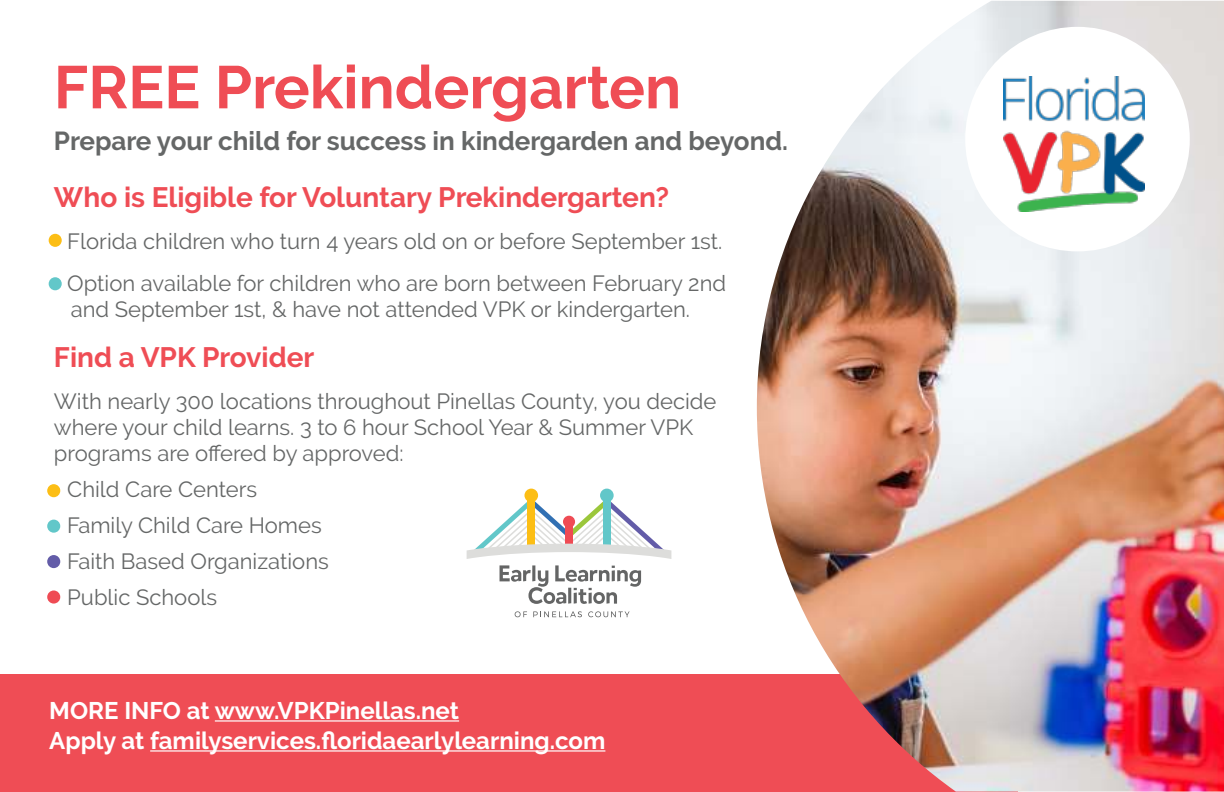
<style>
.page{position:relative;width:1224px;height:792px;background:#fff}
.page>*{position:absolute;margin:0;border:0;box-sizing:border-box;transform-origin:0 0}
.t1{font:700 60px "Raleway";color:#ef4d55}
.t2{font:700 28px "Raleway";color:#ef4d55}
.t3{font:700 26px "Raleway";color:#656767}
.t4{font:700 24px/30px "Raleway";color:#fff}
.t5{font:22px/26px "Raleway";color:#656767}
</style>
<div class="page">
<div style="left:0;top:674px;width:1017px;height:118px;background:#ef4d55"></div>
<img style="left:757px;top:1px;width:467px;height:791px">
<hr style="left:215px;top:720px;width:244px;height:2px;background:#fff">
<hr style="left:150px;top:750px;width:455px;height:2px;background:#fff">
<div style="left:47px;top:484px;width:13px;height:13px;background:#fcbe15;border-radius:50%"></div>
<div style="left:47px;top:520px;width:13px;height:13px;background:#62c7c9;border-radius:50%"></div>
<div style="left:47px;top:555px;width:13px;height:13px;background:#635ca8;border-radius:50%"></div>
<div style="left:47px;top:590px;width:13px;height:14px;background:#ef4b54;border-radius:50%"></div>
<svg style="left:515px;top:611px;width:12px;height:6px"></svg>
<svg style="left:533px;top:611px;width:49px;height:6px"></svg>
<svg style="left:588px;top:611px;width:42px;height:6px"></svg>
<svg style="left:500px;top:565px;width:141px;height:39px"></svg>
<div style="left:600px;top:489px;width:14px;height:13px;background:#62c7c9;border-radius:50%"></div>
<div style="left:524px;top:489px;width:14px;height:13px;background:#fcbe15;border-radius:50%"></div>
<svg style="left:467px;top:500px;width:204px;height:59px"></svg>
<div style="left:49px;top:234px;width:13px;height:13px;background:#fcbe15;border-radius:50%"></div>
<div style="left:49px;top:277px;width:13px;height:13px;background:#62c7c9;border-radius:50%"></div>
<div style="left:965px;top:27px;width:225px;height:224px;background:#fff;border-radius:50%"></div>
<img style="left:1003px;top:77px;width:142px;height:135px">
<h1 class="t1" style="left:54px;top:64px;width:629px">FREE Prekindergarten</h1>
<p class="t3" style="left:54px;top:131px;width:736px">Prepare your child for success in kindergarden and beyond.</p>
<p class="t2" style="left:54px;top:187px;width:617px">Who is Eligible for Voluntary Prekindergarten?</p>
<p class="t5" style="left:54px;top:223px;width:674px;line-height:42px">ï Florida children who turn 4 years old on or before September 1st. ï Option available for children who are born between February 2nd</p>
<p class="t5" style="left:71px;top:299px;width:621px">and September 1st, &amp; have not attended VPK or kindergarten.</p>
<p class="t2" style="left:54px;top:347px;width:262px">Find a VPK Provider</p>
<p class="t5" style="left:54px;top:391px;width:664px">With nearly 300 locations throughout Pinellas County, you decide where your child learns. 3 to 6 hour School Year &amp; Summer VPK programs are offered by approved:</p>
<p class="t5" style="left:54px;top:479px;width:205px">ï Child Care Centers</p>
<p class="t5" style="left:54px;top:508px;width:276px;line-height:36px">• Family Child Care Homes ï Faith Based Organizations ï Public Schools</p>
<p class="t4" style="left:49px;top:698px;width:558px">MORE INFO at www.VPKPinellas.net<br>Apply at familyservices.floridaearlylearning.com</p>
</div>
